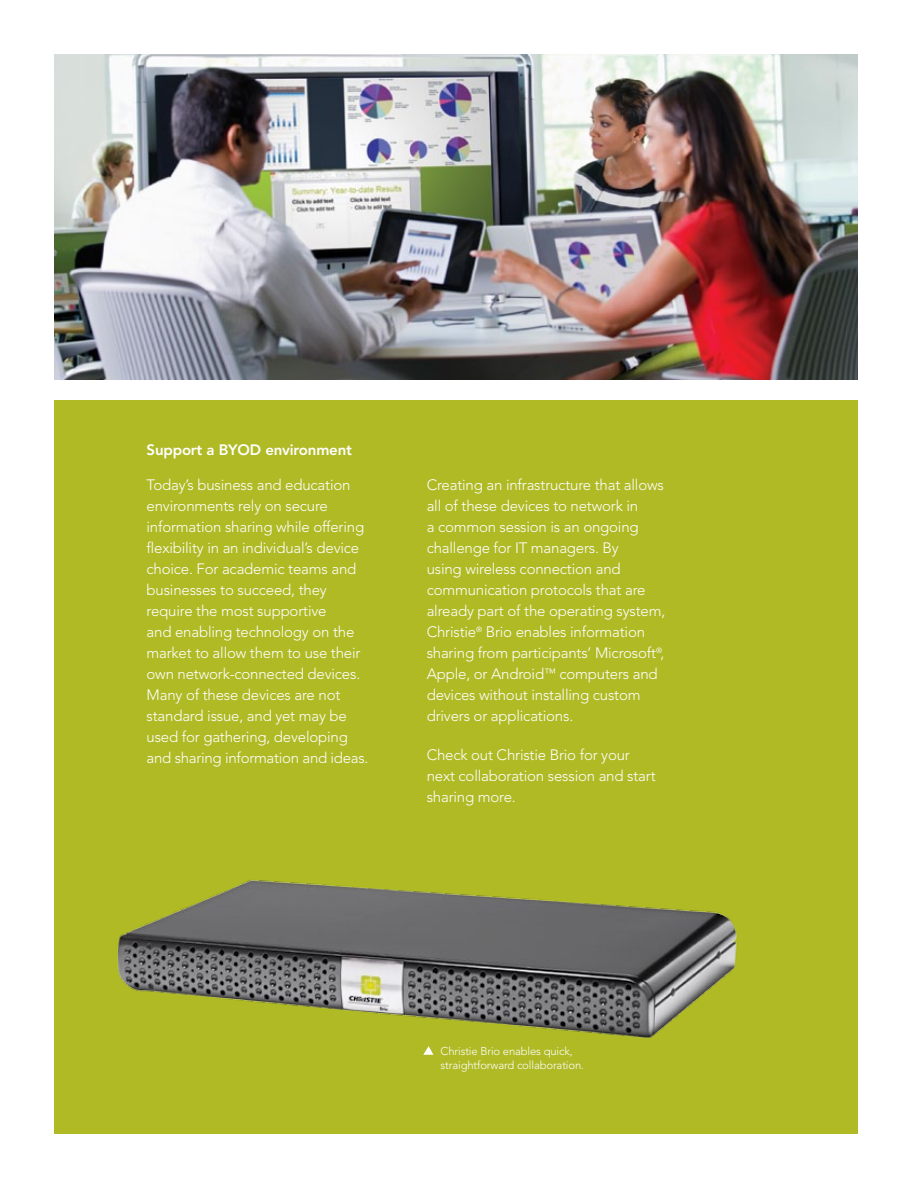
<style>
.page{position:relative;width:912px;height:1188px;background:#fff}
.page>*{position:absolute;margin:0;border:0;box-sizing:border-box;transform-origin:0 0}
.t1{font:300 15px/21px "Avenir";letter-spacing:-.01em;color:#fff}
.t2{font:800 15px "Avenir";letter-spacing:-.01em;color:#fff}
.t3{font:300 11.25px/14.2px "Avenir";letter-spacing:-.01em;color:#fff}
.s1{font-size:12px}
</style>
<div class="page">
<div style="left:54px;top:400px;width:803px;height:734px;background:#b0ba25"></div>
<img style="left:54px;top:54px;width:803px;height:326px">
<img style="left:117px;top:880px;width:620px;height:158px">
<svg style="left:423px;top:1046px;width:10px;height:9px"></svg>
<p class="t2" style="left:146px;top:441px;width:207px">Support a BYOD environment</p>
<p class="t1" style="left:146px;top:474px;width:223px">Today’s business and education environments rely on secure information sharing while offering flexibility in an individual’s device choice. For academic teams and businesses to succeed, they require the most supportive<br>and enabling technology on the market to allow them to use their own network-connected devices.<br>Many of these devices are not standard issue, and yet may be used for gathering, developing and sharing information and ideas.</p>
<p class="t1" style="left:426px;top:474px;width:240px">Creating an infrastructure that allows all of these devices to network in<br>a common session is an ongoing challenge for IT managers. By<br>using wireless connection and communication protocols that are already part of the operating system, Christie<sup>®</sup> Brio enables information sharing from participants’ Microsoft<sup>®</sup>, Apple, or Android<span class="s1">™</span> computers and devices without installing custom drivers or applications.</p>
<p class="t1" style="left:426px;top:745px;width:230px">Check out Christie Brio for your next collaboration session and start sharing more.</p>
<p class="t3" style="left:440px;top:1044px;width:145px">Christie Brio enables quick, straightforward collaboration.</p>
</div>
